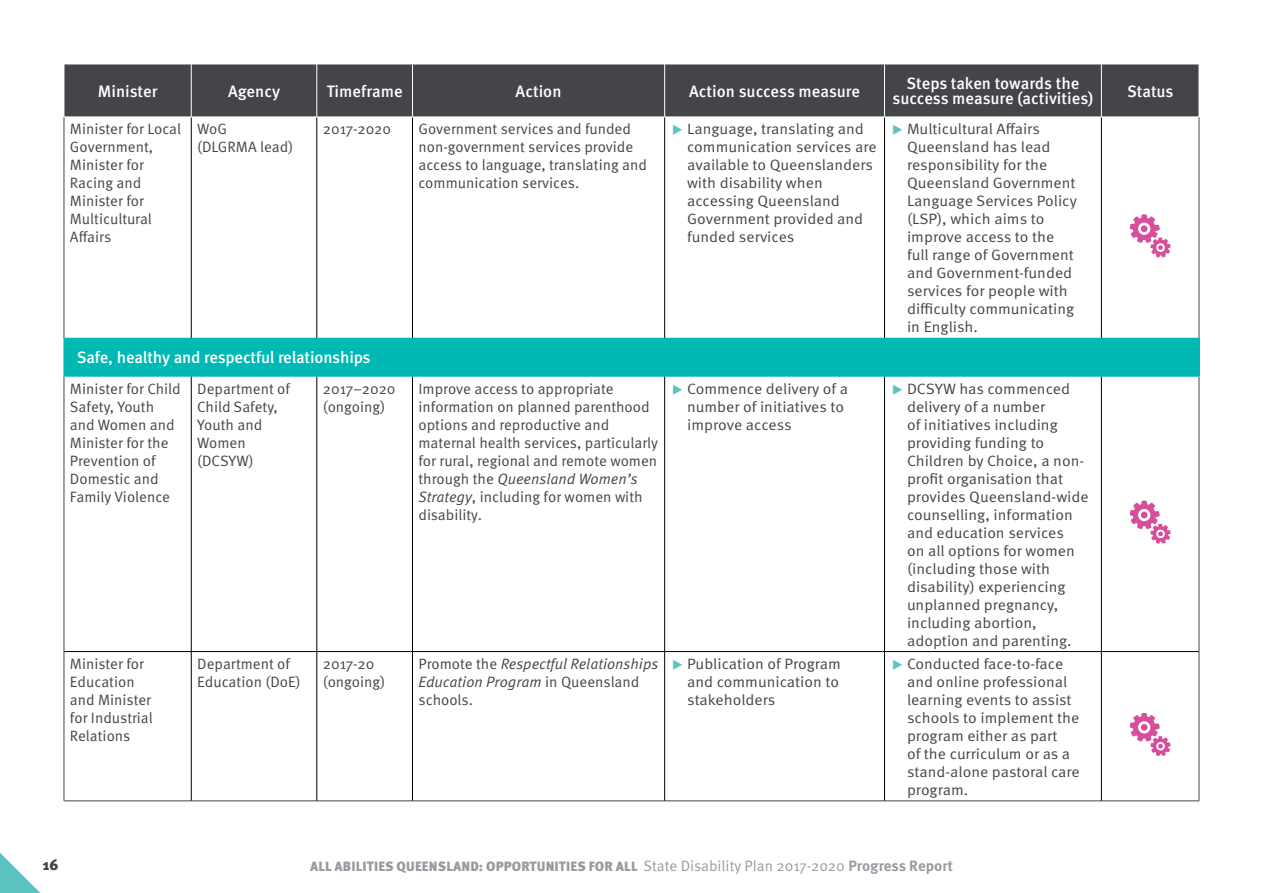
<style>
.page{position:relative;width:1263px;height:893px;background:#fff}
.page>*{position:absolute;margin:0;border:0;box-sizing:border-box;transform-origin:0 0}
.t1{font:500 16.5px/15px "Meta OT";letter-spacing:-.01em;color:#fff;text-align:center}
.t2{font:15px/18px "Meta OT Norm";color:#44454b;scale:1.05 1}
.t3{font:15px/18px "Meta OT Norm";color:#44454b}
.t4{font:15px/18px "Meta OT Norm Ita";color:#44454b}
.t5{font:900 15px "Meta OT";color:#44454b}
.t6{font:900 13.5px "Meta OT";letter-spacing:.01em;color:#989ba1}
.s1{color:#5bc4c1}
.s2{font-family:"Meta OT Norm"}
.s3{font-family:"Meta OT Norm Ita"}
.s4{font-family:"Meta OT Norm";font-weight:400;font-size:15px}
.s5{font-weight:700;font-size:15px}
</style>
<div class="page">
<div style="left:65px;top:65px;width:1134px;height:52px;background:#44454b"></div>
<div style="left:64px;top:338px;width:1135px;height:38px;background:#00b9b4"></div>
<hr style="left:191px;top:64px;width:1px;height:53px;background:#fff">
<hr style="left:317px;top:64px;width:1px;height:53px;background:#fff">
<hr style="left:412px;top:64px;width:1px;height:53px;background:#fff">
<hr style="left:664px;top:64px;width:1px;height:53px;background:#fff">
<hr style="left:884px;top:64px;width:1px;height:53px;background:#fff">
<hr style="left:1101px;top:64px;width:1px;height:53px;background:#fff">
<hr style="left:64px;top:117px;width:1px;height:221px;background:#44454b">
<hr style="left:1199px;top:117px;width:1px;height:221px;background:#44454b">
<hr style="left:64px;top:376px;width:1px;height:275px;background:#44454b">
<hr style="left:1199px;top:376px;width:1px;height:275px;background:#44454b">
<hr style="left:64px;top:651px;width:1px;height:150px;background:#44454b">
<hr style="left:1199px;top:651px;width:1px;height:150px;background:#44454b">
<hr style="left:64px;top:801px;width:127px;height:1px;background:#44454b">
<hr style="left:191px;top:801px;width:126px;height:1px;background:#44454b">
<hr style="left:317px;top:801px;width:95px;height:1px;background:#44454b">
<hr style="left:412px;top:801px;width:253px;height:1px;background:#44454b">
<hr style="left:665px;top:801px;width:219px;height:1px;background:#44454b">
<hr style="left:884px;top:801px;width:217px;height:1px;background:#44454b">
<hr style="left:1101px;top:801px;width:98px;height:1px;background:#44454b">
<hr style="left:191px;top:117px;width:1px;height:221px;background:#000">
<hr style="left:317px;top:117px;width:1px;height:221px;background:#000">
<hr style="left:412px;top:117px;width:1px;height:221px;background:#000">
<hr style="left:664px;top:117px;width:1px;height:221px;background:#000">
<hr style="left:884px;top:117px;width:1px;height:221px;background:#000">
<hr style="left:1101px;top:117px;width:1px;height:221px;background:#000">
<hr style="left:191px;top:376px;width:1px;height:275px;background:#000">
<hr style="left:317px;top:376px;width:1px;height:275px;background:#000">
<hr style="left:412px;top:376px;width:1px;height:275px;background:#000">
<hr style="left:664px;top:376px;width:1px;height:275px;background:#000">
<hr style="left:884px;top:376px;width:1px;height:275px;background:#000">
<hr style="left:1101px;top:376px;width:1px;height:275px;background:#000">
<hr style="left:64px;top:651px;width:127px;height:1px;background:#000">
<hr style="left:191px;top:651px;width:126px;height:1px;background:#000">
<hr style="left:191px;top:652px;width:1px;height:149px;background:#000">
<hr style="left:317px;top:651px;width:95px;height:1px;background:#000">
<hr style="left:317px;top:652px;width:1px;height:149px;background:#000">
<hr style="left:412px;top:651px;width:253px;height:1px;background:#000">
<hr style="left:412px;top:652px;width:1px;height:149px;background:#000">
<hr style="left:665px;top:651px;width:219px;height:1px;background:#000">
<hr style="left:664px;top:652px;width:1px;height:149px;background:#000">
<hr style="left:884px;top:651px;width:217px;height:1px;background:#000">
<hr style="left:884px;top:652px;width:1px;height:149px;background:#000">
<hr style="left:1101px;top:651px;width:98px;height:1px;background:#000">
<hr style="left:1101px;top:652px;width:1px;height:149px;background:#000">
<hr style="left:1101px;top:376px;width:98px;height:1px;background:#00b9b4">
<hr style="left:64px;top:117px;width:127px;height:1px;background:#fff">
<hr style="left:191px;top:117px;width:126px;height:1px;background:#fff">
<hr style="left:317px;top:117px;width:95px;height:1px;background:#fff">
<hr style="left:412px;top:117px;width:253px;height:1px;background:#fff">
<hr style="left:884px;top:117px;width:217px;height:1px;background:#fff">
<hr style="left:1101px;top:117px;width:98px;height:1px;background:#fff">
<hr style="left:1199px;top:338px;width:1px;height:38px;background:#00b9b4">
<hr style="left:64px;top:376px;width:127px;height:1px;background:#00b9b4">
<hr style="left:191px;top:376px;width:126px;height:1px;background:#00b9b4">
<hr style="left:317px;top:376px;width:95px;height:1px;background:#00b9b4">
<hr style="left:412px;top:376px;width:253px;height:1px;background:#00b9b4">
<hr style="left:665px;top:376px;width:219px;height:1px;background:#00b9b4">
<hr style="left:884px;top:376px;width:217px;height:1px;background:#00b9b4">
<svg style="left:1130px;top:214px;width:40px;height:44px"></svg>
<svg style="left:1130px;top:501px;width:40px;height:43px"></svg>
<svg style="left:1130px;top:713px;width:40px;height:43px"></svg>
<svg style="left:0;top:853px;width:41px;height:40px"></svg>
<p class="t1" style="left:98px;top:84px;width:61px">Minister</p>
<p class="t1" style="left:228px;top:84px;width:54px">Agency</p>
<p class="t1" style="left:327px;top:84px;width:77px">Timeframe</p>
<p class="t1" style="left:516px;top:84px;width:47px">Action</p>
<p class="t1" style="left:689px;top:84px;width:172px">Action success measure</p>
<p class="t1" style="left:892px;top:76px;width:203px">Steps taken towards the success measure (activities)</p>
<p class="t1" style="left:1127px;top:84px;width:48px">Status</p>
<p class="t3" style="left:70px;top:120px;width:113px">Minister for Local<br>Government,<br>Minister for<br>Racing and<br>Minister for<br>Multicultural<br>Affairs</p>
<p class="t3" style="left:197px;top:120px;width:98px">WoG<br>(DLGRMA lead)</p>
<p class="t3" style="left:323px;top:120px;width:70px">2017-2020</p>
<p class="t3" style="left:418px;top:120px;width:230px">Government services and funded non-government services provide access to language, translating and communication services.</p>
<p class="t2" style="left:687px;top:120px;width:182px;text-indent:-15px"><span class="s1">◆</span> Language, translating and communication services are available to Queenslanders with disability when accessing Queensland<br>Government provided and funded services</p>
<p class="t2" style="left:907px;top:120px;width:163px;text-indent:-15px"><span class="s1">◆</span> Multicultural Affairs<br>Queensland has lead responsibility for the<br>Queensland Government<br>Language Services Policy (LSP), which aims to improve access to the full range of Government and Government-funded services for people with difficulty communicating in English.</p>
<p class="t1" style="left:77px;top:350px;width:295px">Safe, healthy and respectful relationships</p>
<p class="t3" style="left:70px;top:379px;width:112px">Minister for Child<br>Safety, Youth and Women and<br>Minister for the<br>Prevention of<br>Domestic and<br>Family Violence</p>
<p class="t3" style="left:197px;top:379px;width:94px">Department of<br>Child Safety,<br>Youth and<br>Women (DCSYW)</p>
<p class="t3" style="left:323px;top:379px;width:74px">2017–2020 (ongoing)</p>
<p class="t3" style="left:418px;top:379px;width:241px">Improve access to appropriate information on planned parenthood options and reproductive and maternal health services, particularly for rural, regional and remote women</p>
<p class="t2" style="left:687px;top:379px;width:155px;text-indent:-15px"><span class="s1">◆</span> Commence delivery of a number of initiatives to improve access</p>
<p class="t2" style="left:907px;top:379px;width:174px;text-indent:-15px"><span class="s1">◆</span> DCSYW has commenced delivery of a number<br>of initiatives including providing funding to<br>Children by Choice, a non&shy;profit organisation that provides Queensland-wide counselling, information and education services<br>on all options for women (including those with disability) experiencing unplanned pregnancy, including abortion, adoption and parenting.</p>
<p class="t4" style="left:418px;top:470px;width:221px"><span class="s2">through the</span> Queensland Women’s</p>
<p class="t3" style="left:418px;top:487px;width:226px"><span class="s3">Strategy</span>, including for women with disability.</p>
<p class="t3" style="left:70px;top:655px;width:84px">Minister for<br>Education and Minister for Industrial<br>Relations</p>
<p class="t3" style="left:197px;top:655px;width:105px">Department of<br>Education (DoE)</p>
<p class="t3" style="left:323px;top:655px;width:64px">2017-20 (ongoing)</p>
<p class="t4" style="left:418px;top:655px;width:241px"><span class="s2">Promote the</span> Respectful Relationships<br>Education Program <span class="s2">in Queensland</span></p>
<p class="t3" style="left:418px;top:691px;width:56px">schools.</p>
<p class="t2" style="left:687px;top:655px;width:148px;text-align:justify;text-indent:-15px"><span class="s1">◆</span> Publication of Program and communication to stakeholders</p>
<p class="t2" style="left:907px;top:655px;width:166px;text-indent:-15px"><span class="s1">◆</span> Conducted face-to-face and online professional learning events to assist schools to implement the program either as part<br>of the curriculum or as a stand-alone pastoral care program.</p>
<p class="t5" style="left:43px;top:855px;width:17px">16</p>
<p class="t6" style="left:310px;top:858px;width:645px">ALL ABILITIES QUEENSLAND: OPPORTUNITIES FOR ALL <span class="s4">State Disability Plan 2017-2020</span> <span class="s5">Progress Report</span></p>
</div>
